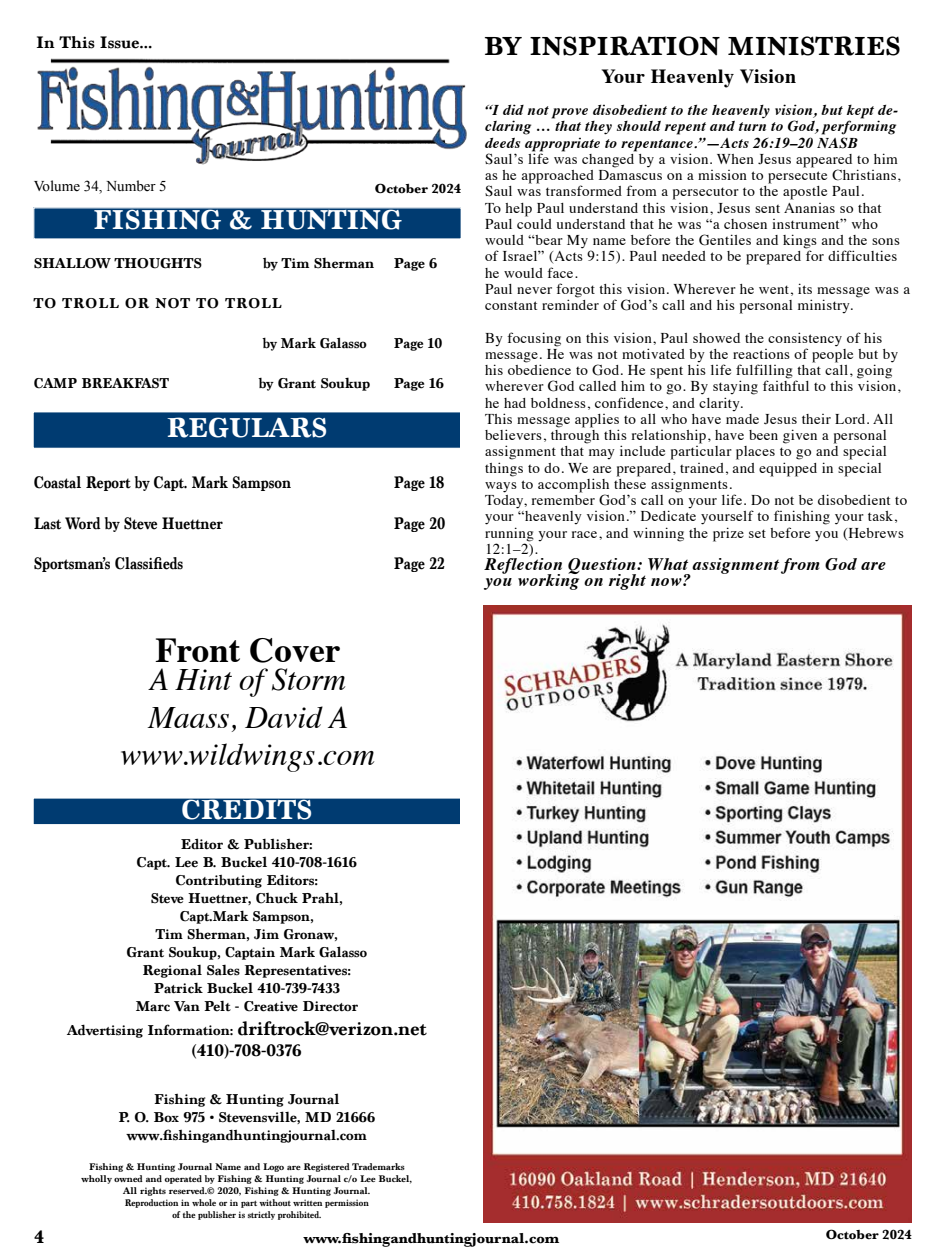
<style>
.page{position:relative;width:945px;height:1260px;background:#fff}
.page>*{position:absolute;margin:0;border:0;box-sizing:border-box;transform-origin:0 0}
.t1{font:700 35px "Times";color:#000}
.t2{font:italic 31.25px/37.5px "Times";color:#000;text-align:center}
.t3{font:700 28.75px "Marion";color:#fff}
.t4{font:700 27.5px "Marion";color:#000}
.t5{font:700 20px "Times";letter-spacing:.025em;color:#000}
.t6{font:700 18.75px "Baskerville";color:#000}
.t7{font:700 17.5px "Marion";color:#000;scale:.85 1}
.t8{font:italic 700 17.5px/16.2px "Times";letter-spacing:.025em;color:#000}
.t9{font:700 17.5px "Marion";color:#000}
.t10{font:15px/16.2px "Times";letter-spacing:.025em;color:#000}
.t11{font:700 15px/18px "Marion";color:#000;text-align:center}
.t12{font:italic 700 15px/16.2px "Times";letter-spacing:.025em;color:#000}
.t13{font:700 15px "Baskerville";color:#000}
.t14{font:700 15px "Marion";color:#000;scale:.95 1}
.t15{font:700 15px "Marion";letter-spacing:.07em;color:#000}
.t16{font:15px "Times New Roman";color:#000}
.t17{font:700 13.75px "Baskerville";color:#000}
.t18{font:700 10px/12px "Marion";color:#000;text-align:center}
.s1{font-size:20px}
</style>
<div class="page">
<div style="left:34px;top:208px;width:427px;height:31px;background:#003b71"></div>
<div style="left:33px;top:207px;width:429px;height:33px;border:1px solid #fff"></div>
<div style="left:33px;top:412px;width:428px;height:36px;background:#003b71"></div>
<div style="left:32px;top:411px;width:429px;height:38px;border:1px solid #fff"></div>
<div style="left:33px;top:798px;width:428px;height:27px;background:#003b71"></div>
<div style="left:32px;top:797px;width:429px;height:28px;border:1px solid #fff"></div>
<img style="left:484px;top:605px;width:427px;height:618px">
<img style="left:37px;top:58px;width:430px;height:107px">
<p class="t9" style="left:36px;top:32px;width:118px">In This Issue...</p>
<p class="t16" style="left:34px;top:176px;width:135px">Volume 34, Number 5</p>
<p class="t17" style="left:375px;top:179px;width:88px">October 2024</p>
<h3 class="t3" style="left:93px;top:202px;width:310px">FISHING &amp; HUNTING</h3>
<p class="t11" style="left:34px;top:254px;width:170px">SHALLOW THOUGHTS</p>
<p class="t11" style="left:263px;top:254px;width:113px">by Tim Sherman</p>
<p class="t11" style="left:394px;top:254px;width:45px">Page 6</p>
<p class="t15" style="left:34px;top:294px;width:249px">TO TROLL OR NOT TO TROLL</p>
<p class="t14" style="left:263px;top:334px;width:111px">by Mark Galasso</p>
<p class="t14" style="left:394px;top:334px;width:53px">Page 10</p>
<p class="t14" style="left:34px;top:374px;width:144px">CAMP BREAKFAST</p>
<p class="t11" style="left:259px;top:374px;width:113px">by Grant Soukup</p>
<p class="t11" style="left:394px;top:374px;width:52px">Page 16</p>
<h3 class="t3" style="left:166px;top:410px;width:162px">REGULARS</h3>
<p class="t7" style="left:34px;top:472px;width:304px">Coastal Report by Capt. Mark Sampson</p>
<p class="t7" style="left:394px;top:472px;width:61px">Page 18</p>
<p class="t7" style="left:34px;top:512px;width:224px">Last Word by Steve Huettner</p>
<p class="t7" style="left:394px;top:512px;width:62px">Page 20</p>
<p class="t7" style="left:34px;top:552px;width:178px">Sportsman’s Classifieds</p>
<p class="t7" style="left:394px;top:552px;width:62px">Page 22</p>
<h1 class="t1" style="left:156px;top:617px;width:187px">Front Cover</h1>
<h2 class="t2" style="left:120px;top:659px;width:256px">A Hint of Storm<br>Maass, David A www.wildwings.com</h2>
<h3 class="t3" style="left:181px;top:792px;width:133px">CREDITS</h3>
<p class="t11" style="left:127px;top:835px;width:242px">Editor &amp; Publisher:<br>Capt. Lee B. Buckel 410-708-1616<br>Contributing Editors:<br>Steve Huettner, Chuck Prahl,<br>Capt.Mark Sampson,<br>Tim Sherman, Jim Gronaw,<br>Grant Soukup, Captain Mark Galasso<br>Regional Sales Representatives:<br>Patrick Buckel 410-739-7433<br>Marc Van Pelt - Creative Director</p>
<p class="t11" style="left:67px;top:1021px;width:361px">Advertising Information: <span class="s1">driftrock@verizon.net</span></p>
<p class="t9" style="left:192px;top:1040px;width:111px">(410)-708-0376</p>
<p class="t11" style="left:118px;top:1090px;width:259px">Fishing &amp; Hunting Journal<br>P. O. Box 975 • Stevensville, MD 21666 www.fishingandhuntingjournal.com</p>
<p class="t18" style="left:82px;top:1161px;width:332px">Fishing &amp; Hunting Journal Name and Logo are Registered Trademarks wholly owned and operated by Fishing &amp; Hunting Journal c/o Lee Buckel, All rights reserved.© 2020, Fishing &amp; Hunting Journal.<br>Reproduction in whole or in part without written permission<br>of the publisher is strictly prohibited.</p>
<h3 class="t4" style="left:484px;top:30px;width:419px">BY INSPIRATION MINISTRIES</h3>
<h3 class="t5" style="left:601px;top:57px;width:196px">Your Heavenly Vision</h3>
<p class="t12" style="left:485px;top:101px;width:415px">“I did not prove disobedient to the heavenly vision, but kept de&shy;claring … that they should repent and turn to God, performing deeds appropriate to repentance.”—Acts 26:19–20 NASB</p>
<p class="t10" style="left:485px;top:149px;width:427px">Saul’s life was changed by a vision. When Jesus appeared to him as he approached Damascus on a mission to persecute Christians, Saul was transformed from a persecutor to the apostle Paul.<br>To help Paul understand this vision, Jesus sent Ananias so that Paul could understand that he was “a chosen instrument” who would “bear My name before the Gentiles and kings and the sons of Israel” (Acts 9:15). Paul needed to be prepared for difficulties he would face.<br>Paul never forgot this vision. Wherever he went, its message was a constant reminder of God’s call and his personal ministry.</p>
<p class="t10" style="left:485px;top:328px;width:424px">By focusing on this vision, Paul showed the consistency of his message. He was not motivated by the reactions of people but by his obedience to God. He spent his life fulfilling that call, going wherever God called him to go. By staying faithful to this vision, he had boldness, confidence, and clarity.<br>This message applies to all who have made Jesus their Lord. All believers, through this relationship, have been given a personal assignment that may include particular places to go and special things to do. We are prepared, trained, and equipped in special ways to accomplish these assignments.<br>Today, remember God’s call on your life. Do not be disobedient to your “heavenly vision.” Dedicate yourself to finishing your task, running your race, and winning the prize set before you (Hebrews 12:1–2).</p>
<p class="t8" style="left:485px;top:555px;width:402px">Reflection Question: What assignment from God are you working on right now?</p>
<p class="t6" style="left:34px;top:1223px;width:12px">4</p>
<p class="t13" style="left:304px;top:1228px;width:257px">www.fishingandhuntingjournal.com</p>
<p class="t17" style="left:826px;top:1225px;width:88px">October 2024</p>
</div>
